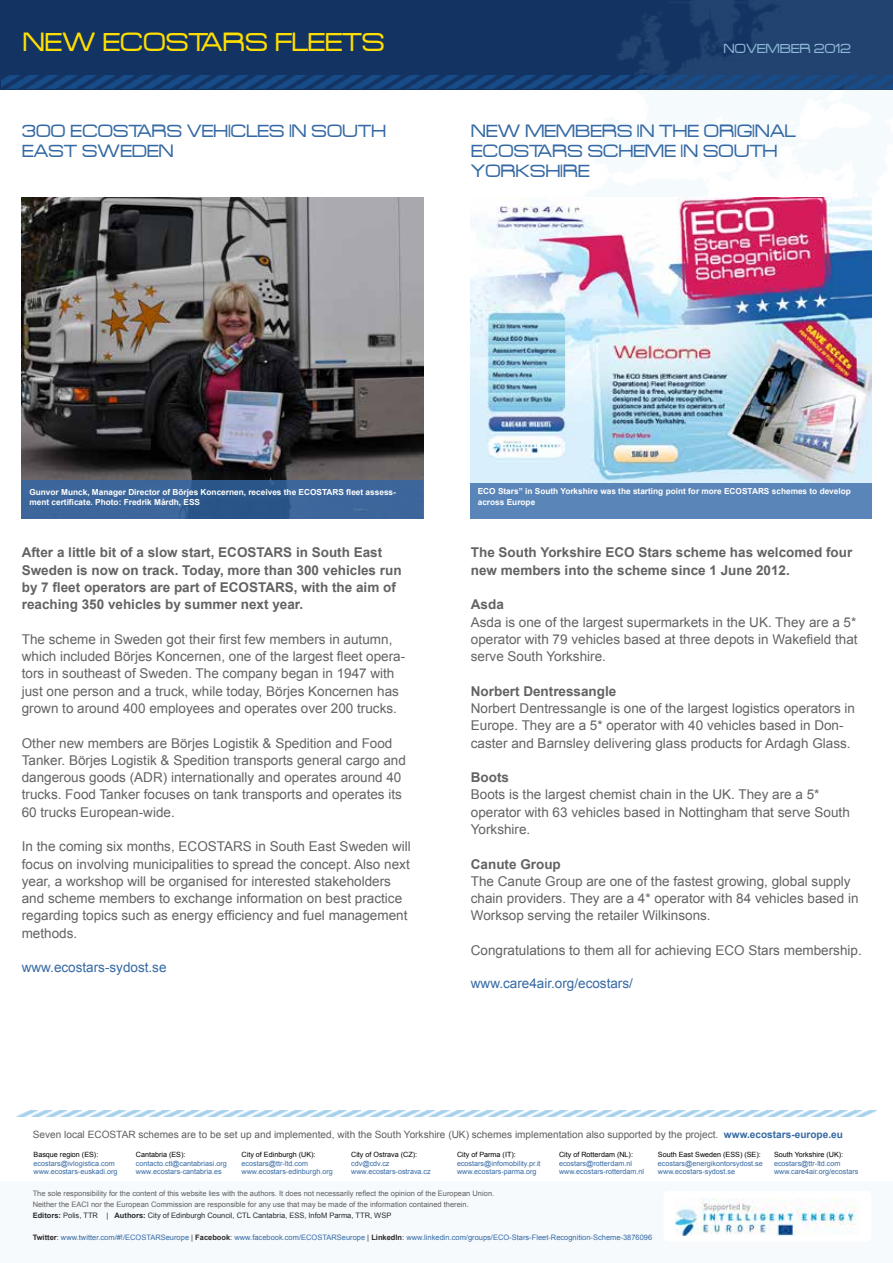
<style>
.page{position:relative;width:893px;height:1263px;background:#fff}
.page>*{position:absolute;margin:0;border:0;box-sizing:border-box;transform-origin:0 0}
.t1{font:28.8px "Acens";color:#ffde00}
.t2{font:19.5px/19.8px "Acens";color:#3569a3}
.t3{font:14.4px "Acens";color:#8db8d7}
.t4{font:13.5px/17.2px "Arial";color:#636363}
.t5{font:700 13.5px/17.2px "Arial";color:#636363}
.t6{font:13.5px "Arial";color:#3569a3}
.t7{font:10.05px "Arial";color:#5f5f5f}
.t8{font:700 8.25px/10.1px "Arial";color:#fff}
.t9{font:7.5px/10.8px "Arial";color:#5f5f5f}
.t10{font:7.5px "Arial";color:#3569a3}
.t11{font:7.2px/8.7px "Arial";color:#3569a3}
.t12{font:7.2px "Arial";color:#000}
.s1{font-weight:700;color:#3569a3}
.s2{font-weight:700;color:#2a2a2a}
.s3{color:#2a2a2a}
</style>
<div class="page">
<div style="left:0;top:0;width:893px;height:89px;background:#133362"></div>
<img style="left:583px;top:0;width:310px;height:196px">
<img style="left:1px;top:75px;width:892px;height:14px">
<div style="left:0;top:1181px;width:893px;height:82px;background:#f6fafd"></div>
<img style="left:17px;top:1110px;width:859px;height:6px">
<div style="left:663px;top:1191px;width:208px;height:50px;background:#fff;border-radius:5px"></div>
<img style="left:675px;top:1199px;width:181px;height:36px">
<img style="left:22px;top:197px;width:401px;height:283px">
<svg style="left:22px;top:480px;width:401px;height:38px;background:#386296"></svg>
<div style="left:470px;top:480px;width:401px;height:38px;background:#5a85b9"></div>
<img style="left:470px;top:197px;width:401px;height:285px">
<h1 class="t1" style="left:23px;top:27px;width:102px">NEW ECOSTARS</h1>
<h1 class="t1" style="left:275px;top:27px;width:36px">FLEETS</h1>
<p class="t3" style="left:724px;top:41px;width:128px">NOVEMBER 2012</p>
<h2 class="t2" style="left:22px;top:122px;width:64px">300 ECOSTARS</h2>
<h2 class="t2" style="left:187px;top:122px;width:200px">VEHICLES IN SOUTH</h2>
<h2 class="t2" style="left:22px;top:142px;width:153px">EAST SWEDEN</h2>
<h2 class="t2" style="left:471px;top:122px;width:326px">NEW MEMBERS IN THE ORIGINAL<br>ECOS</h2>
<h2 class="t2" style="left:471px;top:142px;width:308px;text-indent:58px">TARS SCHEME IN SOUTH<br>YORKSHIRE</h2>
<p class="t8" style="left:29px;top:487px;width:368px">Gunvor Munck, Manager Director of Börjes Koncernen, receives the ECOSTARS fleet assess&shy;ment certificate. Photo: Fredrik Mårdh, ESS</p>
<p class="t8" style="left:478px;top:487px;width:375px">ECO Stars” in South Yorkshire was the starting point for more ECOSTARS schemes to develop across Europe</p>
<p class="t5" style="left:22px;top:544px;width:381px">After a little bit of a slow start, ECOSTARS in South East Sweden is now on track. Today, more than 300 vehicles run by 7 fleet operators are part of ECOSTARS, with the aim of reaching 350 vehicles by summer next year.</p>
<p class="t4" style="left:22px;top:631px;width:385px">The scheme in Sweden got their first few members in autumn, which included Börjes Koncernen, one of the largest fleet opera&shy;tors in southeast of Sweden. The company began in 1947 with just one person and a truck, while today, Börjes Koncernen has grown to around 400 employees and operates over 200 trucks.</p>
<p class="t4" style="left:22px;top:734px;width:386px">Other new members are Börjes Logistik &amp; Spedition and Food Tanker. Börjes Logistik &amp; Spedition transports general cargo and dangerous goods (ADR) internationally and operates around 40 trucks. Food Tanker focuses on tank transports and operates its 60 trucks European-wide.</p>
<p class="t4" style="left:22px;top:838px;width:391px">In the coming six months, ECOSTARS in South East Sweden will focus on involving municipalities to spread the concept. Also next year, a workshop will be organised for interested stakeholders and scheme members to exchange information on best practice regarding topics such as energy efficiency and fuel management methods.</p>
<p class="t6" style="left:22px;top:959px;width:146px">www.ecostars-sydost.se</p>
<p class="t5" style="left:471px;top:544px;width:383px">The South Yorkshire ECO Stars scheme has welcomed four new members into the scheme since 1 June 2012.</p>
<p class="t5" style="left:471px;top:596px;width:35px">Asda</p>
<p class="t4" style="left:471px;top:613px;width:388px;text-align:justify">Asda is one of the largest supermarkets in the UK. They are a 5* operator with 79 vehicles based at three depots in Wakefield that serve South Yorkshire.</p>
<p class="t5" style="left:471px;top:683px;width:147px">Norbert Dentressangle</p>
<p class="t4" style="left:471px;top:700px;width:386px">Norbert Dentressangle is one of the largest logistics operators in<br>Europe. They are a 5* operator with 40 vehicles based in Don&shy;caster and Barnsley delivering glass products for Ardagh Glass.</p>
<p class="t5" style="left:471px;top:769px;width:40px">Boots</p>
<p class="t4" style="left:471px;top:786px;width:380px">Boots is the largest chemist chain in the UK. They are a 5* operator with 63 vehicles based in Nottingham that serve South<br>Yorkshire.</p>
<p class="t5" style="left:471px;top:856px;width:92px">Canute Group</p>
<p class="t4" style="left:471px;top:872px;width:389px">The Canute Group are one of the fastest growing, global supply chain providers. They are a 4* operator with 84 vehicles based in<br>Worksop serving the retailer Wilkinsons.</p>
<p class="t4" style="left:471px;top:942px;width:392px">Congratulations to them all for achieving ECO Stars membership.</p>
<p class="t6" style="left:471px;top:975px;width:164px">www.care4air.org/ecostars/</p>
<p class="t7" style="left:33px;top:1127px;width:812px">Seven local ECOSTAR schemes are to be set up and implemented, with the South Yorkshire (UK) schemes implementation also supported by the project. <span class="s1">www.ecostars-europe.eu</span></p>
<p class="t12" style="left:34px;top:1150px;width:66px">Basque region (ES):</p>
<p class="t11" style="left:34px;top:1159px;width:86px">ecostars@ivlogistica.com www.ecostars-euskadi.org</p>
<p class="t12" style="left:351px;top:1150px;width:68px">City of Ostrava (CZ):</p>
<p class="t11" style="left:351px;top:1159px;width:81px">cdv@cdv.cz www.ecostars-ostrava.cz</p>
<p class="t12" style="left:136px;top:1150px;width:51px">Cantabria (ES):</p>
<p class="t11" style="left:136px;top:1159px;width:92px">contacto.ctl@cantabriasi.org www.ecostars-cantabria.es</p>
<p class="t12" style="left:242px;top:1150px;width:76px">City of Edinburgh (UK):</p>
<p class="t11" style="left:242px;top:1159px;width:93px">ecostars@ttr-ltd.com www.ecostars-edinburgh.org</p>
<p class="t12" style="left:457px;top:1150px;width:60px">City of Parma (IT):</p>
<p class="t11" style="left:457px;top:1159px;width:85px">ecostars@infomobility.pr.it www.ecostars-parma.org</p>
<p class="t12" style="left:559px;top:1150px;width:76px">City of Rotterdam (NL):</p>
<p class="t11" style="left:559px;top:1159px;width:87px">ecostars@rotterdam.nl www.ecostars-rotterdam.nl</p>
<p class="t12" style="left:658px;top:1150px;width:104px">South East Sweden (ESS) (SE):</p>
<p class="t11" style="left:658px;top:1159px;width:106px">ecostars@energikontorsydost.se www.ecostars-sydost.se</p>
<p class="t12" style="left:774px;top:1150px;width:71px">South Yorkshire (UK):</p>
<p class="t11" style="left:774px;top:1159px;width:86px">ecostars@ttr-ltd.com www.care4air.org/ecostars</p>
<p class="t9" style="left:33px;top:1188px;width:463px">The sole responsibility for the content of this website lies with the authors. It does not necessarily reflect the opinion of the European Union.<br>Neither the EACI nor the European Commission are responsible for any use that may be made of the information contained therein.<br><span class="s2">Editors:</span> <span class="s3">Polis, TTR |</span> <span class="s2">Authors:</span> <span class="s3">City of Edinburgh Council, CTL Cantabria, ESS, InfoM Parma, TTR, WSP</span></p>
<p class="t10" style="left:33px;top:1232px;width:621px"><span class="s2">Twitter</span><span class="s3">:</span> www.twitter.com/#!/ECOSTARSeurope <span class="s3">|</span> <span class="s2">Facebook</span><span class="s3">:</span> www.facebook.com/ECOSTARSeurope <span class="s3">|</span> <span class="s2">LinkedIn</span><span class="s3">:</span> www.linkedin.com/groups/ECO-Stars-Fleet-Recognition-Scheme-3876096</p>
</div>
